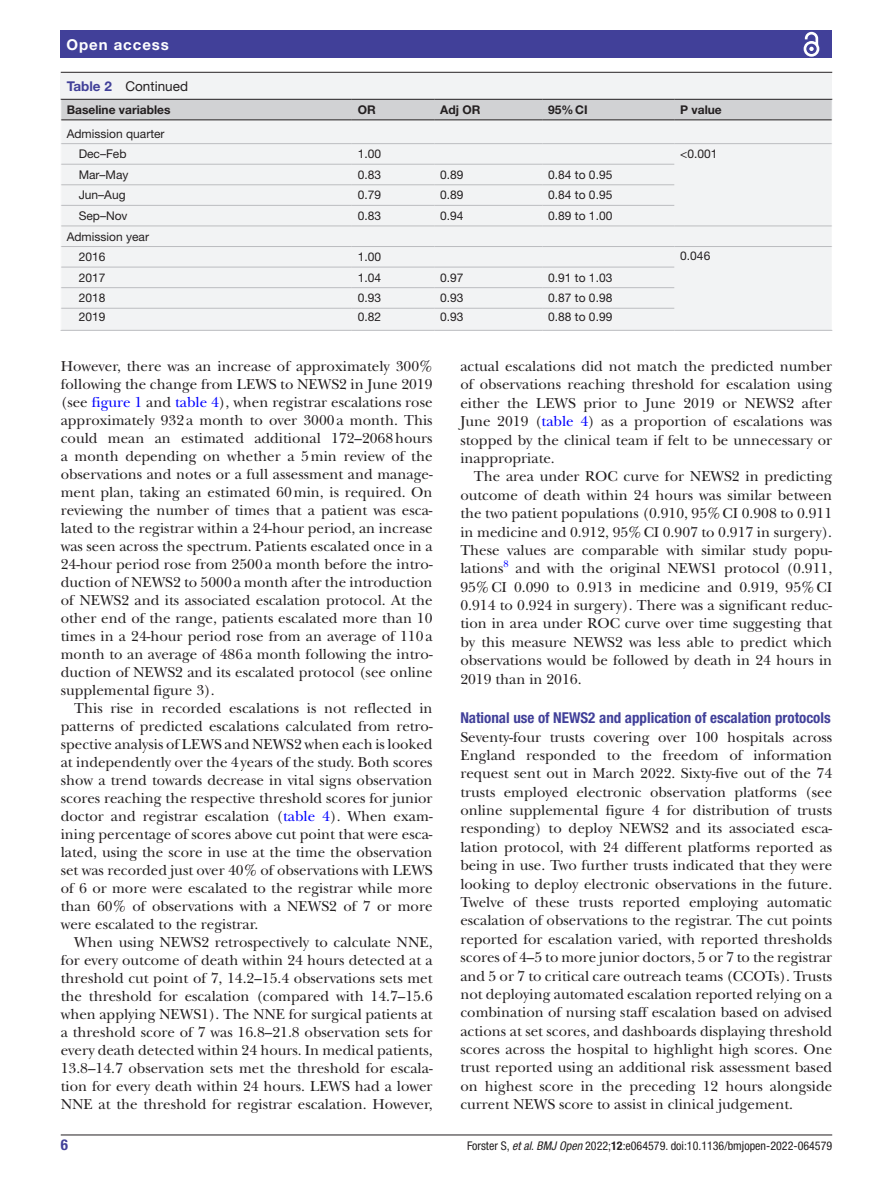
<style>
.page{position:relative;width:893px;height:1191px;background:#fff}
.page>*{position:absolute;margin:0;border:0;box-sizing:border-box;transform-origin:0 0}
.t1{font:15px/18px "New Baskerville";color:#231f20;text-align:justify}
.t2{font:700 condensed 15px "Helvetica Neue LT Std";color:#414099}
.t3{font:700 15px "Helvetica Neue LT Std";letter-spacing:.065em;color:#fff}
.t4{font:13.5px "Helvetica Neue LT Std";color:#231f20}
.t5{font:12px/20.5px "Helvetica Neue LT Std";color:#231f20}
.t6{font:condensed 12px "Helvetica Neue LT Std";color:#231f20}
.t7{font:700 12px "Helvetica Neue LT Std";color:#231f20}
.t8{font:9.9px "New Baskerville";color:#00f}
.s1{font-weight:700;color:#414099}
.s2{color:#00f}
.s3{font-style:italic}
.s4{font-weight:700}
</style>
<div class="page">
<hr style="left:61px;top:1134px;width:771px;height:1px;background:#231f20">
<div style="left:61px;top:31px;width:771px;height:27px;background:#414099"></div>
<svg style="left:803px;top:31px;width:17px;height:26px"></svg>
<div style="left:61px;top:91px;width:771px;height:239px;background:#f2f3f4"></div>
<hr style="left:61px;top:330px;width:291px;height:1px;background:#bcbdc0">
<hr style="left:352px;top:330px;width:82px;height:1px;background:#bcbdc0">
<hr style="left:434px;top:330px;width:108px;height:1px;background:#bcbdc0">
<hr style="left:542px;top:330px;width:132px;height:1px;background:#bcbdc0">
<hr style="left:674px;top:330px;width:158px;height:1px;background:#bcbdc0">
<svg style="left:60px;top:99px;width:773px;height:210px"></svg>
<div style="left:61px;top:73px;width:771px;height:18px;background:#f2f3f4"></div>
<hr style="left:61px;top:72px;width:771px;height:1px;background:#231f20">
<p class="t3" style="left:66px;top:35px;width:104px">Open access</p>
<p class="t4" style="left:67px;top:78px;width:123px"><span class="s1">Table 2</span> Continued</p>
<p class="t7" style="left:67px;top:102px;width:105px">Baseline variables</p>
<p class="t7" style="left:358px;top:102px;width:19px">OR</p>
<p class="t7" style="left:440px;top:102px;width:42px">Adj OR</p>
<p class="t7" style="left:548px;top:102px;width:41px">95%CI</p>
<p class="t7" style="left:680px;top:102px;width:43px">P value</p>
<p class="t5" style="left:79px;top:123px;width:87px;text-indent:-12px">Admission quarter<br>Dec–Feb</p>
<p class="t5" style="left:358px;top:143px;width:25px">1.00</p>
<p class="t5" style="left:680px;top:143px;width:39px">&lt;0.001</p>
<p class="t5" style="left:79px;top:164px;width:51px">Mar–May</p>
<p class="t5" style="left:358px;top:164px;width:25px">0.83</p>
<p class="t5" style="left:440px;top:164px;width:25px">0.89</p>
<p class="t5" style="left:548px;top:164px;width:66px">0.84 to 0.95</p>
<p class="t5" style="left:79px;top:185px;width:48px">Jun–Aug</p>
<p class="t5" style="left:358px;top:185px;width:25px">0.79</p>
<p class="t5" style="left:440px;top:185px;width:25px">0.89</p>
<p class="t5" style="left:548px;top:185px;width:66px">0.84 to 0.95</p>
<p class="t5" style="left:79px;top:205px;width:50px">Sep–Nov</p>
<p class="t5" style="left:358px;top:205px;width:25px">0.83</p>
<p class="t5" style="left:440px;top:205px;width:25px">0.94</p>
<p class="t5" style="left:548px;top:205px;width:66px">0.89 to 1.00</p>
<p class="t5" style="left:79px;top:226px;width:72px;text-indent:-12px">Admission year<br>2016</p>
<p class="t5" style="left:358px;top:246px;width:25px">1.00</p>
<p class="t5" style="left:680px;top:245px;width:32px">0.046</p>
<p class="t5" style="left:79px;top:267px;width:28px">2017</p>
<p class="t5" style="left:358px;top:267px;width:25px">1.04</p>
<p class="t5" style="left:440px;top:267px;width:25px">0.97</p>
<p class="t5" style="left:548px;top:267px;width:66px">0.91 to 1.03</p>
<p class="t5" style="left:79px;top:287px;width:28px">2018</p>
<p class="t5" style="left:358px;top:287px;width:25px">0.93</p>
<p class="t5" style="left:440px;top:287px;width:25px">0.93</p>
<p class="t5" style="left:548px;top:287px;width:66px">0.87 to 0.98</p>
<p class="t5" style="left:79px;top:307px;width:28px">2019</p>
<p class="t5" style="left:358px;top:307px;width:25px">0.82</p>
<p class="t5" style="left:440px;top:307px;width:25px">0.93</p>
<p class="t5" style="left:548px;top:307px;width:66px">0.88 to 0.99</p>
<p class="t1" style="left:61px;top:357px;width:373px">However, there was an increase of approximately 300% following the change from LEWS to NEWS2 in June 2019 (see <span class="s2">figure 1</span> and <span class="s2">table 4</span>), when registrar escalations rose approximately 932a month to over 3000a month. This could mean an estimated additional 172–2068hours a month depending on whether a 5min review of the observations and notes or a full assessment and manage&shy;ment plan, taking an estimated 60min, is required. On reviewing the number of times that a patient was esca&shy;lated to the registrar within a 24-hour period, an increase was seen across the spectrum. Patients escalated once in a 24-hour period rose from 2500a month before the intro&shy;duction of NEWS2 to 5000a month after the introduction of NEWS2 and its associated escalation protocol. At the other end of the range, patients escalated more than 10 times in a 24-hour period rose from an average of 110a month to an average of 486a month following the intro&shy;duction of NEWS2 and its escalated protocol (see online supplemental figure 3).</p>
<p class="t1" style="left:61px;top:699px;width:373px;text-indent:14px">This rise in recorded escalations is not reflected in patterns of predicted escalations calculated from retro&shy;spective analysis of LEWS and NEWS2 when each is looked at independently over the 4years of the study. Both scores show a trend towards decrease in vital signs observation scores reaching the respective threshold scores for junior doctor and registrar escalation (<span class="s2">table 4</span>). When exam&shy;ining percentage of scores above cut point that were esca&shy;lated, using the score in use at the time the observation set was recorded just over 40% of observations with LEWS of 6 or more were escalated to the registrar while more than 60% of observations with a NEWS2 of 7 or more were escalated to the registrar.</p>
<p class="t1" style="left:61px;top:933px;width:373px;text-indent:14px">When using NEWS2 retrospectively to calculate NNE, for every outcome of death within 24 hours detected at a threshold cut point of 7, 14.2–15.4 observations sets met the threshold for escalation (compared with 14.7–15.6 when applying NEWS1). The NNE for surgical patients at a threshold score of 7 was 16.8–21.8 observation sets for every death detected within 24 hours. In medical patients, 13.8–14.7 observation sets met the threshold for escala&shy;tion for every death within 24 hours. LEWS had a lower NNE at the threshold for registrar escalation. However,</p>
<p class="t1" style="left:460px;top:357px;width:373px">actual escalations did not match the predicted number of observations reaching threshold for escalation using either the LEWS prior to June 2019 or NEWS2 after June 2019 (<span class="s2">table 4</span>) as a proportion of escalations was stopped by the clinical team if felt to be unnecessary or inappropriate.</p>
<p class="t1" style="left:460px;top:467px;width:373px;text-indent:14px">The area under ROC curve for NEWS2 in predicting outcome of death within 24 hours was similar between the two patient populations (0.910, 95%CI 0.908 to 0.911 in medicine and 0.912, 95%CI 0.907 to 0.917 in surgery).<br>These values are comparable with similar study popu&shy;lations</p>
<p class="t8" style="left:504px;top:557px;width:7px">8</p>
<p class="t1" style="left:460px;top:559px;width:373px;text-indent:55px">and with the original NEWS1 protocol (0.911, 95%CI 0.090 to 0.913 in medicine and 0.919, 95%CI 0.914 to 0.924 in surgery). There was a significant reduc&shy;tion in area under ROC curve over time suggesting that by this measure NEWS2 was less able to predict which observations would be followed by death in 24 hours in 2019 than in 2016.</p>
<p class="t2" style="left:460px;top:708px;width:372px">National use of NEWS2 and application of escalation protocols</p>
<p class="t1" style="left:460px;top:727px;width:373px">Seventy-four trusts covering over 100 hospitals across England responded to the freedom of information request sent out in March 2022. Sixty-five out of the 74 trusts employed electronic observation platforms (see online supplemental figure 4 for distribution of trusts responding) to deploy NEWS2 and its associated esca&shy;lation protocol, with 24 different platforms reported as being in use. Two further trusts indicated that they were looking to deploy electronic observations in the future.<br>Twelve of these trusts reported employing automatic escalation of observations to the registrar. The cut points reported for escalation varied, with reported thresholds scores of 4–5 to more junior doctors, 5 or 7 to the registrar and 5 or 7 to critical care outreach teams (CCOTs). Trusts not deploying automated escalation reported relying on a combination of nursing staff escalation based on advised actions at set scores, and dashboards displaying threshold scores across the hospital to highlight high scores. One trust reported using an additional risk assessment based on highest score in the preceding 12 hours alongside current NEWS score to assist in clinical judgement.</p>
<p class="t2" style="left:61px;top:1135px;width:9px">6</p>
<p class="t6" style="left:467px;top:1138px;width:367px">Forster S, <span class="s3">et al</span>. <span class="s3">BMJ Open</span> 2022;<span class="s4">12</span>:e064579. doi:10.1136/bmjopen-2022-064579</p>
</div>
